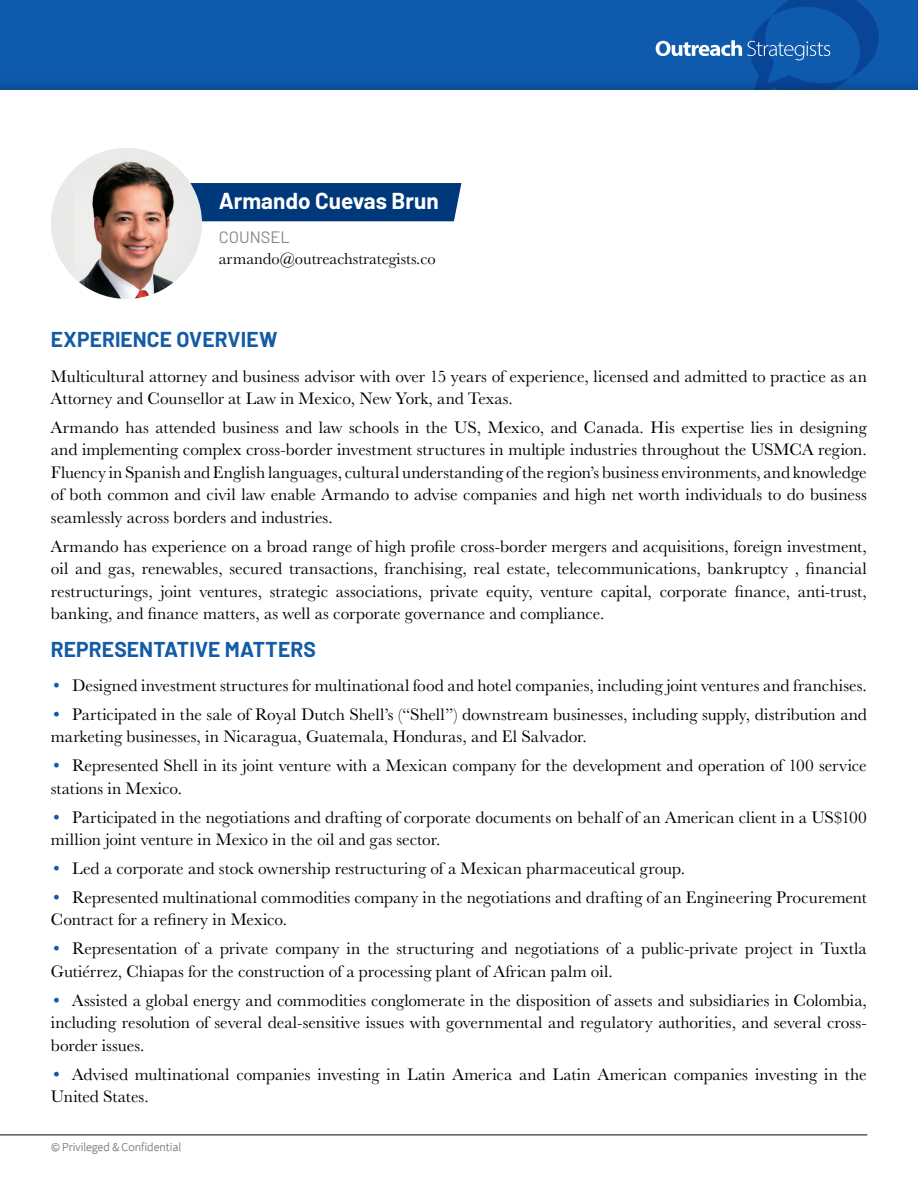
<style>
.page{position:relative;width:918px;height:1188px;background:#fff}
.page>*{position:absolute;margin:0;border:0;box-sizing:border-box;transform-origin:0 0}
.t1{font:700 22.5px "Barlow";color:#fff}
.t2{font:700 21px "Barlow";letter-spacing:.005em;color:#125ba6}
.t3{font:17.25px/22.5px "Baskerville URW";color:#000}
.t4{font:16.5px "Baskerville";color:#000}
.t5{font:16.5px "Barlow";color:#878787}
.t6{font:300 12px "Source Sans Pro";color:#878787}
.s1{color:#125ba6}
</style>
<div class="page">
<div style="left:0;top:0;width:918px;height:90px;background:#0e5aad"></div>
<svg style="left:656px;top:0;width:223px;height:72px"></svg>
<svg style="left:0;top:72px;width:918px;height:18px"></svg>
<hr style="left:0;top:1135px;width:867px;height:1px;background:#575756">
<div style="left:191px;top:183px;width:270px;height:38px;background:#00387c"></div>
<img style="left:51px;top:148px;width:151px;height:151px;border-radius:76px">
<h1 class="t1" style="left:219px;top:184px;width:221px">Armando Cuevas Brun</h1>
<p class="t5" style="left:219px;top:225px;width:73px">COUNSEL</p>
<p class="t4" style="left:219px;top:248px;width:218px">armando@outreachstrategists.co</p>
<p class="t2" style="left:51px;top:324px;width:228px">EXPERIENCE OVERVIEW</p>
<p class="t3" style="left:51px;top:364px;width:818px">Multicultural attorney and business advisor with over 15 years of experience, licensed and admitted to practice as an<br>Attorney and Counsellor at Law in Mexico, New York, and Texas.</p>
<p class="t3" style="left:51px;top:415px;width:817px;text-align:justify">Armando has attended business and law schools in the US, Mexico, and Canada. His expertise lies in designing and implementing complex cross-border investment structures in multiple industries throughout the USMCA region.<br>Fluency in Spanish and English languages, cultural understanding of the region’s business environments, and knowledge of both common and civil law enable Armando to advise companies and high net worth individuals to do business seamlessly across borders and industries.</p>
<p class="t3" style="left:51px;top:534px;width:817px;text-align:justify">Armando has experience on a broad range of high profile cross-border mergers and acquisitions, foreign investment, oil and gas, renewables, secured transactions, franchising, real estate, telecommunications, bankruptcy , financial restructurings, joint ventures, strategic associations, private equity, venture capital, corporate finance, anti-trust, banking, and finance matters, as well as corporate governance and compliance.</p>
<p class="t2" style="left:51px;top:634px;width:267px">REPRESENTATIVE MATTERS</p>
<p class="t3" style="left:51px;top:674px;width:818px"><span class="s1">•</span> Designed investment structures for multinational food and hotel companies, including joint ventures and franchises.</p>
<p class="t3" style="left:51px;top:703px;width:817px"><span class="s1">•</span> Participated in the sale of Royal Dutch Shell’s (“Shell”) downstream businesses, including supply, distribution and marketing businesses, in Nicaragua, Guatemala, Honduras, and El Salvador.</p>
<p class="t3" style="left:51px;top:754px;width:817px"><span class="s1">•</span> Represented Shell in its joint venture with a Mexican company for the development and operation of 100 service stations in Mexico.</p>
<p class="t3" style="left:51px;top:805px;width:817px"><span class="s1">•</span> Participated in the negotiations and drafting of corporate documents on behalf of an American client in a US$100 million joint venture in Mexico in the oil and gas sector.</p>
<p class="t3" style="left:51px;top:857px;width:636px"><span class="s1">•</span> Led a corporate and stock ownership restructuring of a Mexican pharmaceutical group.</p>
<p class="t3" style="left:51px;top:885px;width:818px"><span class="s1">•</span> Represented multinational commodities company in the negotiations and drafting of an Engineering Procurement<br>Contract for a refinery in Mexico.</p>
<p class="t3" style="left:51px;top:937px;width:817px"><span class="s1">•</span> Representation of a private company in the structuring and negotiations of a public-private project in Tuxtla<br>Gutiérrez, Chiapas for the construction of a processing plant of African palm oil.</p>
<p class="t3" style="left:51px;top:988px;width:818px;text-align:justify"><span class="s1">•</span> Assisted a global energy and commodities conglomerate in the disposition of assets and subsidiaries in Colombia, including resolution of several deal-sensitive issues with governmental and regulatory authorities, and several cross&shy;border issues.</p>
<p class="t3" style="left:51px;top:1062px;width:817px"><span class="s1">•</span> Advised multinational companies investing in Latin America and Latin American companies investing in the<br>United States.</p>
<p class="t6" style="left:51px;top:1140px;width:132px">© Privileged &amp; Confidential</p>
</div>
